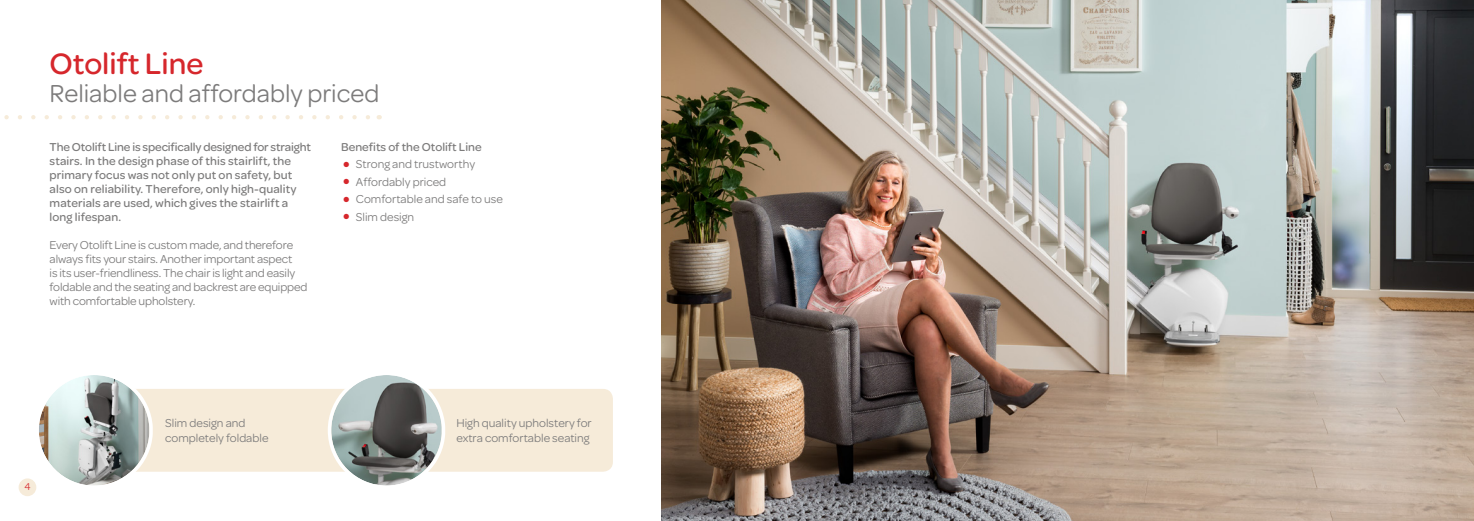
<style>
.page{position:relative;width:1474px;height:521px;background:#fff}
.page>*{position:absolute;margin:0;border:0;box-sizing:border-box;transform-origin:0 0}
.t1{font:500 31.5px "Omnes";color:#d6272c}
.t2{font:26.25px "Omnes";color:#7c7b7b}
.t3{font:12.25px/14px "Omnes";letter-spacing:-.01em;color:#7c7b7b}
.t4{font:500 12.25px/14px "Omnes";letter-spacing:.01em;color:#7c7b7b}
.t5{font:10.5px "Omnes";color:#d6272c}
.s1{font-weight:700;font-size:17.5px;color:#d6272c}
</style>
<div class="page">
<div style="left:19px;top:478px;width:17px;height:18px;background:#f6ebd9;border-radius:50%"></div>
<svg style="left:4px;top:115px;width:366px;height:4px"></svg>
<div style="left:105px;top:389px;width:508px;height:83px;background:#f6ebd9;border-radius:10px"></div>
<img style="left:331px;top:375px;width:111px;height:110px;border-radius:54px">
<div style="left:328px;top:371px;width:117px;height:118px;border:4px solid #fff;border-radius:56px"></div>
<img style="left:39px;top:375px;width:110px;height:110px;border-radius:54px">
<div style="left:35px;top:371px;width:118px;height:118px;border:4px solid #fff;border-radius:56px"></div>
<img style="left:661px;top:0;width:812px;height:521px">
<h1 class="t1" style="left:49px;top:41px;width:155px">Otolift Line</h1>
<h2 class="t2" style="left:49px;top:75px;width:331px">Reliable and affordably priced</h2>
<p class="t4" style="left:50px;top:139px;width:263px">The Otolift Line is specifically designed for straight stairs. In the design phase of this stairlift, the primary focus was not only put on safety, but also on reliability. Therefore, only high-quality materials are used, which gives the stairlift a long lifespan.</p>
<p class="t3" style="left:50px;top:237px;width:259px">Every Otolift Line is custom made, and therefore always fits your stairs. Another important aspect<br>is its user-friendliness. The chair is light and easily foldable and the seating and backrest are equipped with comfortable upholstery.</p>
<p class="t4" style="left:341px;top:139px;width:142px">Benefits of the Otolift Line</p>
<p class="t3" style="left:341px;top:156px;width:135px"><span class="s1">•</span> Strong and trustworthy</p>
<p class="t3" style="left:341px;top:174px;width:106px"><span class="s1">•</span> Affordably priced</p>
<p class="t3" style="left:341px;top:191px;width:163px"><span class="s1">•</span> Comfortable and safe to use</p>
<p class="t3" style="left:341px;top:209px;width:75px"><span class="s1">•</span> Slim design</p>
<p class="t5" style="left:24px;top:480px;width:8px">4</p>
<p class="t3" style="left:165px;top:415px;width:105px;line-height:14.7px">Slim design and completely foldable</p>
<p class="t3" style="left:456px;top:415px;width:137px;line-height:14.7px">High quality upholstery for extra comfortable seating</p>
</div>
